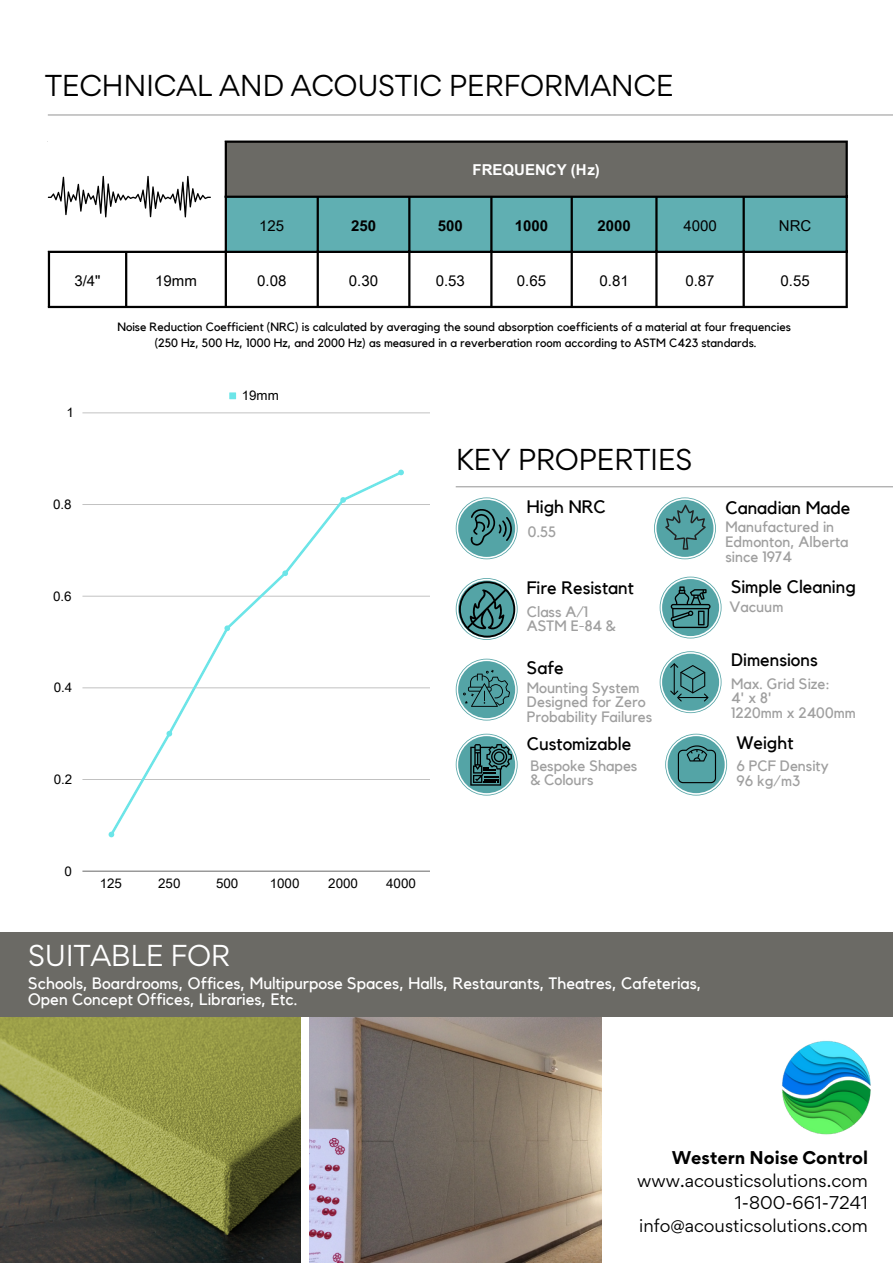
<style>
.page{position:relative;width:893px;height:1264px;background:#fff}
.page>*{position:absolute;margin:0;border:0;box-sizing:border-box;transform-origin:0 0}
.t1{font:27px "Gordita";letter-spacing:-.015em;color:#000}
.t2{font:27px "Gordita";letter-spacing:-.015em;color:#fff}
.t3{font:18px "Kollektif";color:#000}
.t4{font:16.5px "Kollektif";color:#fff}
.t5{font:16.5px "Gordita";color:#000}
.t6{font:700 16.5px "Gordita";color:#000}
.t7{font:15px/14.5px "Kollektif";color:#9f9f9f}
.t8{font:15px "Arial Unicode MS";color:#000}
.t9{font:700 15px "Arial Unicode MS";color:#000}
.t10{font:700 15px "Arial Unicode MS";color:#fff}
.t11{font:13.35px "Arial Unicode MS";color:#000}
.t12{font:12px "Kollektif";color:#000}
</style>
<div class="page">
<hr style="left:48px;top:114px;width:844px;height:1px;background:#9f9f9f">
<div style="left:225px;top:141px;width:621px;height:56px;background:#6b6a65"></div>
<div style="left:227px;top:198px;width:618px;height:53px;background:#60afb2"></div>
<hr style="left:48px;top:253px;width:2px;height:53px;background:#000">
<hr style="left:125px;top:253px;width:2px;height:53px;background:#000">
<hr style="left:225px;top:143px;width:2px;height:163px;background:#000">
<hr style="left:316px;top:198px;width:3px;height:108px;background:#000">
<hr style="left:408px;top:198px;width:2px;height:108px;background:#000">
<hr style="left:490px;top:198px;width:2px;height:108px;background:#000">
<hr style="left:570px;top:198px;width:3px;height:108px;background:#000">
<hr style="left:655px;top:198px;width:2px;height:108px;background:#000">
<hr style="left:742px;top:198px;width:2px;height:108px;background:#000">
<hr style="left:845px;top:143px;width:2px;height:163px;background:#000">
<hr style="left:225px;top:140px;width:622px;height:3px;background:#000">
<hr style="left:225px;top:196px;width:622px;height:2px;background:#000">
<hr style="left:48px;top:251px;width:799px;height:2px;background:#000">
<hr style="left:48px;top:306px;width:799px;height:2px;background:#000">
<svg style="left:229px;top:392px;width:7px;height:7px"></svg>
<hr style="left:82px;top:779px;width:347px;height:1px;background:#000">
<hr style="left:82px;top:687px;width:347px;height:1px;background:#000">
<hr style="left:82px;top:596px;width:347px;height:1px;background:#000">
<hr style="left:82px;top:504px;width:347px;height:1px;background:#000">
<hr style="left:82px;top:412px;width:347px;height:1px;background:#000">
<hr style="left:82px;top:870px;width:347px;height:1px;background:#000">
<svg style="left:108px;top:469px;width:296px;height:369px"></svg>
<hr style="left:455px;top:486px;width:437px;height:1px;background:#9f9f9f">
<svg style="left:654px;top:497px;width:61px;height:62px"></svg>
<svg style="left:455px;top:497px;width:62px;height:62px"></svg>
<svg style="left:455px;top:578px;width:62px;height:62px"></svg>
<svg style="left:455px;top:733px;width:62px;height:62px"></svg>
<svg style="left:659px;top:576px;width:62px;height:62px"></svg>
<svg style="left:665px;top:733px;width:62px;height:62px"></svg>
<svg style="left:659px;top:651px;width:62px;height:62px"></svg>
<img style="left:309px;top:1017px;width:292px;height:245px">
<img style="left:0;top:1017px;width:300px;height:245px">
<div style="left:0;top:932px;width:892px;height:85px;background:#6b6a65"></div>
<img style="left:782px;top:1040px;width:89px;height:95px">
<svg style="left:48px;top:176px;width:163px;height:41px"></svg>
<svg style="left:455px;top:658px;width:62px;height:62px"></svg>
<p class="t1" style="left:45px;top:67px;width:630px">TECHNICAL AND ACOUSTIC PERFORMANCE</p>
<p class="t10" style="left:472px;top:159px;width:129px">FREQUENCY (Hz)</p>
<p class="t8" style="left:259px;top:214px;width:26px">125</p>
<p class="t9" style="left:351px;top:214px;width:26px">250</p>
<p class="t9" style="left:438px;top:214px;width:26px">500</p>
<p class="t9" style="left:515px;top:214px;width:35px">1000</p>
<p class="t9" style="left:597px;top:214px;width:35px">2000</p>
<p class="t8" style="left:683px;top:214px;width:35px">4000</p>
<p class="t8" style="left:778px;top:214px;width:34px">NRC</p>
<p class="t8" style="left:74px;top:269px;width:28px">3/4"</p>
<p class="t8" style="left:155px;top:269px;width:43px">19mm</p>
<p class="t8" style="left:257px;top:269px;width:31px">0.08</p>
<p class="t8" style="left:349px;top:269px;width:31px">0.30</p>
<p class="t8" style="left:436px;top:269px;width:31px">0.53</p>
<p class="t8" style="left:517px;top:269px;width:31px">0.65</p>
<p class="t8" style="left:599px;top:269px;width:31px">0.81</p>
<p class="t8" style="left:685px;top:269px;width:31px">0.87</p>
<p class="t8" style="left:780px;top:269px;width:31px">0.55</p>
<p class="t12" style="left:117px;top:322px;width:675px">Noise Reduction Coefficient (NRC) is calculated by averaging the sound absorption coefficients of a material at four frequencies</p>
<p class="t12" style="left:155px;top:338px;width:603px">(250 Hz, 500 Hz, 1000 Hz, and 2000 Hz) as measured in a reverberation room according to ASTM C423 standards.</p>
<p class="t11" style="left:67px;top:403px;width:9px">1</p>
<p class="t11" style="left:242px;top:386px;width:39px">19mm</p>
<p class="t11" style="left:53px;top:495px;width:20px">0.8</p>
<p class="t11" style="left:53px;top:586px;width:20px">0.6</p>
<p class="t11" style="left:54px;top:678px;width:20px">0.4</p>
<p class="t11" style="left:54px;top:769px;width:20px">0.2</p>
<p class="t11" style="left:64px;top:861px;width:9px">0</p>
<p class="t11" style="left:100px;top:873px;width:24px">125</p>
<p class="t11" style="left:158px;top:873px;width:24px">250</p>
<p class="t11" style="left:216px;top:873px;width:24px">500</p>
<p class="t11" style="left:270px;top:873px;width:31px">1000</p>
<p class="t11" style="left:328px;top:873px;width:31px">2000</p>
<p class="t11" style="left:386px;top:873px;width:31px">4000</p>
<p class="t1" style="left:455px;top:441px;width:238px">KEY PROPERTIES</p>
<p class="t3" style="left:527px;top:498px;width:81px">High NRC</p>
<p class="t7" style="left:528px;top:525px;width:30px">0.55</p>
<p class="t3" style="left:527px;top:579px;width:108px">Fire Resistant</p>
<p class="t7" style="left:527px;top:604px;width:63px">Class A/1</p>
<p class="t7" style="left:527px;top:619px;width:90px">ASTM E-84 &amp;</p>
<p class="t3" style="left:527px;top:659px;width:38px">Safe</p>
<p class="t7" style="left:527px;top:680px;width:114px">Mounting System</p>
<p class="t7" style="left:527px;top:695px;width:120px">Designed for Zero</p>
<p class="t7" style="left:527px;top:710px;width:127px">Probability Failures</p>
<p class="t3" style="left:725px;top:499px;width:126px">Canadian Made</p>
<p class="t7" style="left:725px;top:520px;width:125px">Manufactured in<br>Edmonton, Alberta</p>
<p class="t7" style="left:725px;top:549px;width:68px">since 1974</p>
<p class="t3" style="left:731px;top:578px;width:126px">Simple Cleaning</p>
<p class="t7" style="left:729px;top:600px;width:55px">Vacuum</p>
<p class="t3" style="left:731px;top:651px;width:88px">Dimensions</p>
<p class="t7" style="left:731px;top:676px;width:101px">Max. Grid Size:</p>
<p class="t7" style="left:731px;top:691px;width:42px">4' x 8'</p>
<p class="t7" style="left:731px;top:706px;width:126px">1220mm x 2400mm</p>
<p class="t3" style="left:527px;top:735px;width:106px">Customizable</p>
<p class="t3" style="left:736px;top:734px;width:59px">Weight</p>
<p class="t7" style="left:530px;top:758px;width:108px">Bespoke Shapes &amp; Colours</p>
<p class="t7" style="left:736px;top:759px;width:94px">6 PCF Density</p>
<p class="t7" style="left:736px;top:773px;width:65px">96 kg/m3</p>
<p class="t2" style="left:28px;top:937px;width:203px">SUITABLE FOR</p>
<p class="t4" style="left:28px;top:975px;width:674px">Schools, Boardrooms, Offices, Multipurpose Spaces, Halls, Restaurants, Theatres, Cafeterias,</p>
<p class="t4" style="left:28px;top:991px;width:271px">Open Concept Offices, Libraries, Etc.</p>
<p class="t6" style="left:671px;top:1146px;width:198px">Western Noise Control</p>
<p class="t5" style="left:637px;top:1169px;width:232px">www.acousticsolutions.com</p>
<p class="t5" style="left:734px;top:1191px;width:135px">1-800-661-7241</p>
<p class="t5" style="left:639px;top:1214px;width:230px">info@acousticsolutions.com</p>
</div>
